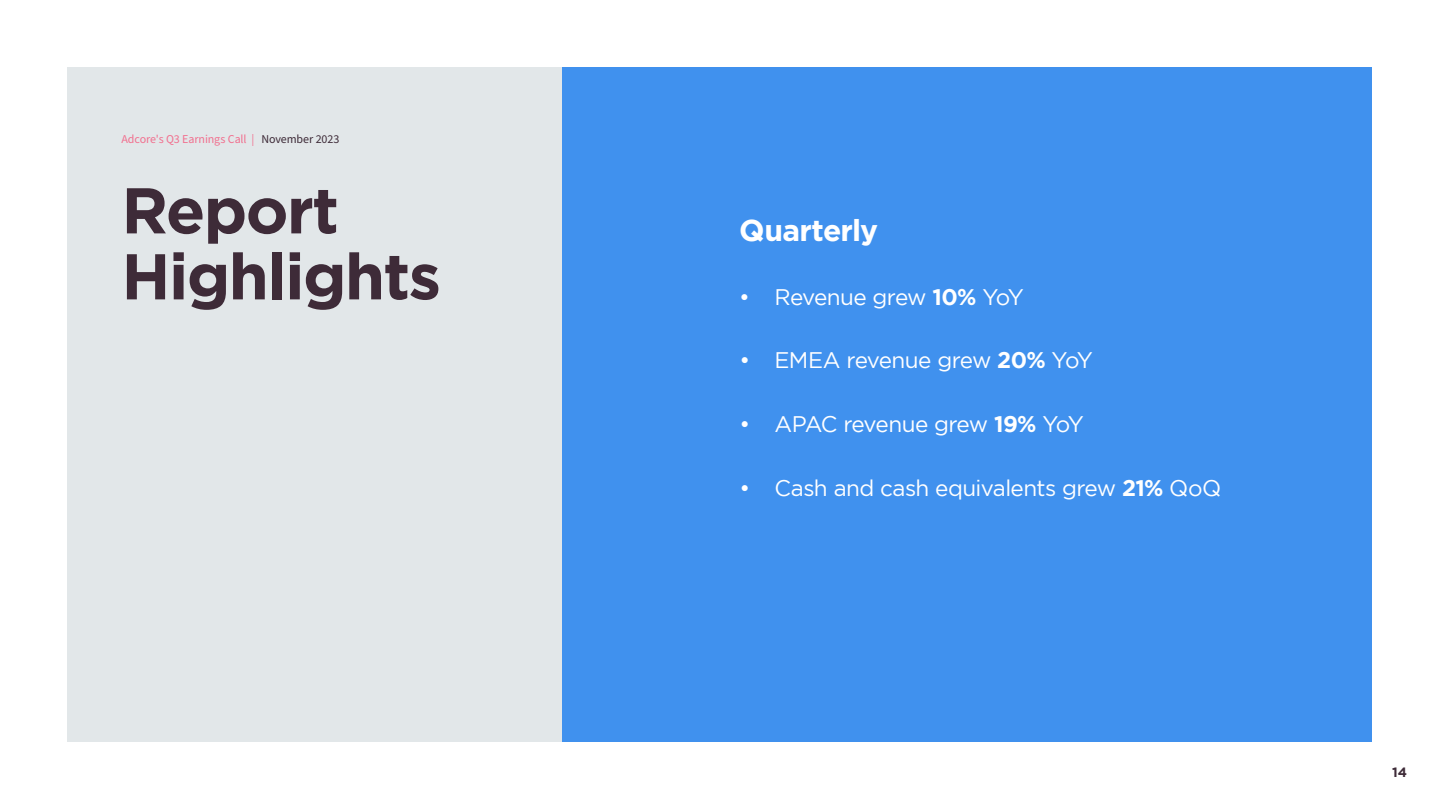
<style>
.page{position:relative;width:1440px;height:810px;background:#fff}
.page>*{position:absolute;margin:0;border:0;box-sizing:border-box;transform-origin:0 0}
.t1{font:700 64.5px/66px "Homepage Baukasten";letter-spacing:-.025em;color:#3e2b38}
.t2{font:700 30px "Homepage Baukasten";letter-spacing:-.025em;color:#fff}
.t3{font:22.5px "Homepage Baukasten";letter-spacing:-.03em;color:#fff}
.t4{font:700 13.5px "Homepage Baukasten";color:#3e2b38}
.t5{font:12px "Source Sans Pro";letter-spacing:-.01em;color:#f1708f}
.s1{color:#3e2b38}
.s2{font-weight:700}
</style>
<div class="page">
<div style="left:560px;top:68px;width:811px;height:674px;background:#4091ee"></div>
<div style="left:68px;top:68px;width:494px;height:674px;background:#e2e7e9"></div>
<p class="t5" style="left:122px;top:131px;width:220px">Adcore's Q3 Earnings Call | <span class="s1">November 2023</span></p>
<h1 class="t1" style="left:122px;top:176px;width:321px">Report<br>Highlights</h1>
<h2 class="t2" style="left:739px;top:213px;width:140px">Quarterly</h2>
<p class="t3" style="left:739px;top:284px;width:286px">• Revenue grew <span class="s2">10%</span> YoY</p>
<p class="t3" style="left:739px;top:348px;width:355px">• EMEA revenue grew <span class="s2">20%</span> YoY</p>
<p class="t3" style="left:739px;top:412px;width:346px">• APAC revenue grew <span class="s2">19%</span> YoY</p>
<p class="t3" style="left:739px;top:476px;width:483px">• Cash and cash equivalents grew <span class="s2">21%</span> QoQ</p>
<p class="t4" style="left:1392px;top:765px;width:16px">14</p>
</div>
